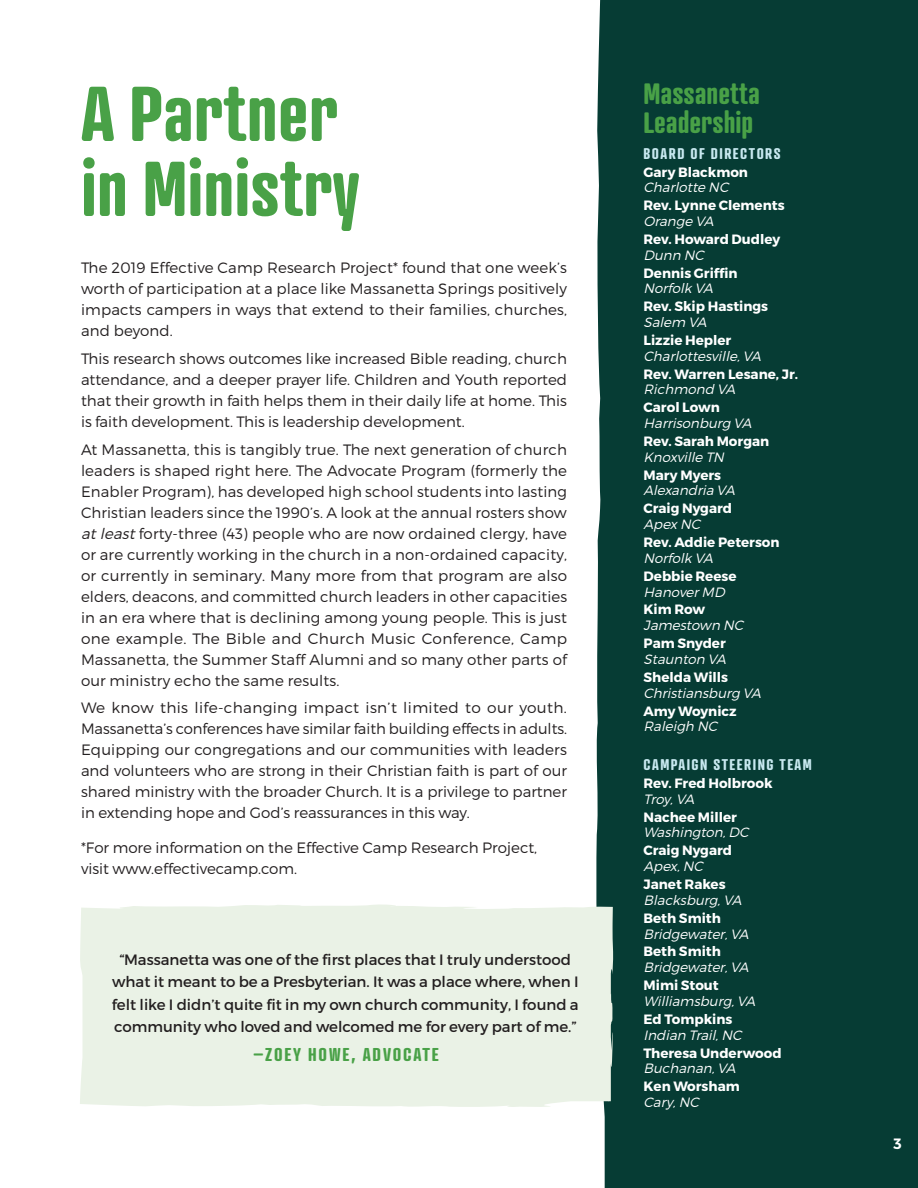
<style>
.page{position:relative;width:918px;height:1188px;background:#fff}
.page>*{position:absolute;margin:0;border:0;box-sizing:border-box;transform-origin:0 0}
.t1{font:700 75px/75px "Atrament";color:#49a147}
.t2{font:700 28.5px/29.2px "Atrament";color:#49a147}
.t3{font:700 18px "Atrament";letter-spacing:.1em;color:#49a147}
.t4{font:300 15px/21px "Montserrat";color:#231f20;text-align:justify}
.t5{font:15px/22.5px "Montserrat";color:#231f20;text-align:center}
.t6{font:700 15px "Atrament";letter-spacing:.1em;color:#c8e9f0}
.t7{font:600 15px "Montserrat";color:#fff}
.t8{font:700 13.5px "Montserrat";color:#fff}
.t9{font:italic 300 13.5px "Montserrat";color:#fff}
.s1{font-style:italic}
</style>
<div class="page">
<div style="left:893px;top:0;width:25px;height:1188px;background:#063c34"></div>
<div style="left:596px;top:0;width:297px;height:1188px;background:#063c34"></div>
<div style="left:80px;top:904px;width:533px;height:204px;background:#eaf2e6"></div>
<h1 class="t1" style="left:81px;top:75px;width:280px">A Partner in Ministry</h1>
<h2 class="t2" style="left:644px;top:78px;width:118px">Massanetta<br>Leadership</h2>
<p class="t6" style="left:644px;top:144px;width:139px">BOARD OF DIRECTORS</p>
<p class="t8" style="left:644px;top:163px;width:106px">Gary Blackmon</p>
<p class="t9" style="left:644px;top:179px;width:90px">Charlotte NC</p>
<p class="t8" style="left:644px;top:197px;width:143px">Rev. Lynne Clements</p>
<p class="t9" style="left:644px;top:213px;width:75px">Orange VA</p>
<p class="t8" style="left:644px;top:231px;width:138px">Rev. Howard Dudley</p>
<p class="t9" style="left:644px;top:247px;width:65px">Dunn NC</p>
<p class="t8" style="left:644px;top:264px;width:96px">Dennis Griffin</p>
<p class="t9" style="left:644px;top:280px;width:74px">Norfolk VA</p>
<p class="t8" style="left:644px;top:298px;width:126px">Rev. Skip Hastings</p>
<p class="t9" style="left:644px;top:314px;width:68px">Salem VA</p>
<p class="t8" style="left:644px;top:332px;width:89px">Lizzie Hepler</p>
<p class="t9" style="left:644px;top:348px;width:122px">Charlottesville,VA</p>
<p class="t8" style="left:644px;top:365px;width:156px">Rev. Warren Lesane, Jr.</p>
<p class="t9" style="left:644px;top:381px;width:96px">Richmond VA</p>
<p class="t8" style="left:644px;top:399px;width:78px">Carol Lown</p>
<p class="t9" style="left:644px;top:415px;width:113px">Harrisonburg VA</p>
<p class="t8" style="left:644px;top:433px;width:127px">Rev. Sarah Morgan</p>
<p class="t9" style="left:644px;top:449px;width:85px">Knoxville TN</p>
<p class="t8" style="left:644px;top:467px;width:79px">Mary Myers</p>
<p class="t9" style="left:644px;top:482px;width:96px">Alexandria VA</p>
<p class="t8" style="left:644px;top:500px;width:90px">Craig Nygard</p>
<p class="t9" style="left:644px;top:516px;width:62px">Apex NC</p>
<p class="t8" style="left:644px;top:534px;width:138px">Rev. Addie Peterson</p>
<p class="t9" style="left:644px;top:550px;width:74px">Norfolk VA</p>
<p class="t8" style="left:644px;top:568px;width:95px">Debbie Reese</p>
<p class="t9" style="left:644px;top:583px;width:86px">HanoverMD</p>
<p class="t8" style="left:644px;top:601px;width:63px">Kim Row</p>
<p class="t9" style="left:644px;top:617px;width:105px">Jamestown NC</p>
<p class="t8" style="left:644px;top:635px;width:84px">Pam Snyder</p>
<p class="t9" style="left:644px;top:651px;width:87px">Staunton VA</p>
<p class="t8" style="left:644px;top:669px;width:86px">Shelda Wills</p>
<p class="t9" style="left:644px;top:685px;width:122px">Christiansburg VA</p>
<p class="t8" style="left:644px;top:702px;width:95px">Amy Woynicz</p>
<p class="t9" style="left:644px;top:718px;width:79px">Raleigh NC</p>
<p class="t6" style="left:644px;top:755px;width:170px">CAMPAIGN STEERING TEAM</p>
<p class="t8" style="left:644px;top:775px;width:131px">Rev. Fred Holbrook</p>
<p class="t9" style="left:644px;top:791px;width:56px">Troy,VA</p>
<p class="t8" style="left:644px;top:809px;width:95px">Nachee Miller</p>
<p class="t9" style="left:644px;top:824px;width:110px">Washington,DC</p>
<p class="t8" style="left:644px;top:842px;width:90px">Craig Nygard</p>
<p class="t9" style="left:644px;top:858px;width:64px">Apex,NC</p>
<p class="t8" style="left:644px;top:876px;width:84px">Janet Rakes</p>
<p class="t9" style="left:644px;top:892px;width:103px">Blacksburg,VA</p>
<p class="t8" style="left:644px;top:910px;width:79px">Beth Smith</p>
<p class="t9" style="left:644px;top:926px;width:110px">Bridgewater,VA</p>
<p class="t8" style="left:644px;top:943px;width:79px">Beth Smith</p>
<p class="t9" style="left:644px;top:959px;width:110px">Bridgewater,VA</p>
<p class="t8" style="left:644px;top:977px;width:77px">Mimi Stout</p>
<p class="t9" style="left:644px;top:993px;width:117px">Williamsburg,VA</p>
<p class="t8" style="left:644px;top:1011px;width:90px">Ed Tompkins</p>
<p class="t9" style="left:644px;top:1027px;width:103px">Indian Trail,NC</p>
<p class="t8" style="left:644px;top:1044px;width:140px">Theresa Underwood</p>
<p class="t9" style="left:644px;top:1060px;width:97px">Buchanan,VA</p>
<p class="t8" style="left:644px;top:1078px;width:98px">Ken Worsham</p>
<p class="t9" style="left:644px;top:1094px;width:60px">Cary,NC</p>
<p class="t4" style="left:81px;top:257px;width:488px">The 2019 Effective Camp Research Project* found that one week’s worth of participation at a place like Massanetta Springs positively impacts campers in ways that extend to their families, churches, and beyond.</p>
<p class="t4" style="left:81px;top:348px;width:488px">This research shows outcomes like increased Bible reading, church attendance, and a deeper prayer life. Children and Youth reported that their growth in faith helps them in their daily life at home. This is faith development. This is leadership development.</p>
<p class="t4" style="left:81px;top:439px;width:488px">At Massanetta, this is tangibly true. The next generation of church leaders is shaped right here. The Advocate Program (formerly the Enabler Program), has developed high school students into lasting Christian leaders since the 1990’s. A look at the annual rosters show <span class="s1">atleast</span>forty-three (43) people who are now ordained clergy, have or are currently working in the church in a non-ordained capacity, or currently in seminary. Many more from that program are also elders, deacons, and committed church leaders in other capacities in an era where that is declining among young people. This is just one example. The Bible and Church Music Conference, Camp Massanetta, the Summer Staff Alumni and so many other parts of our ministry echo the same results.</p>
<p class="t4" style="left:81px;top:697px;width:488px">We know this life-changing impact isn’t limited to our youth.<br>Massanetta’s conferences have similar faith building effects in adults.<br>Equipping our congregations and our communities with leaders and volunteers who are strong in their Christian faith is part of our shared ministry with the broader Church. It is a privilege to partner in extending hope and God’s reassurances in this way.</p>
<p class="t4" style="left:81px;top:837px;width:458px">*For more information on the Effective Camp Research Project, visit www.effectivecamp.com.</p>
<p class="t5" style="left:112px;top:948px;width:468px">“Massanetta was one of the first places that I truly understood what it meant to be a Presbyterian. It was a place where, when I felt like I didn’t quite fit in my own church community, I found a community who loved and welcomed me for every part of me.”</p>
<p class="t3" style="left:253px;top:1043px;width:187px">–ZOEY HOWE, ADVOCATE</p>
<p class="t7" style="left:894px;top:1134px;width:10px">3</p>
</div>
